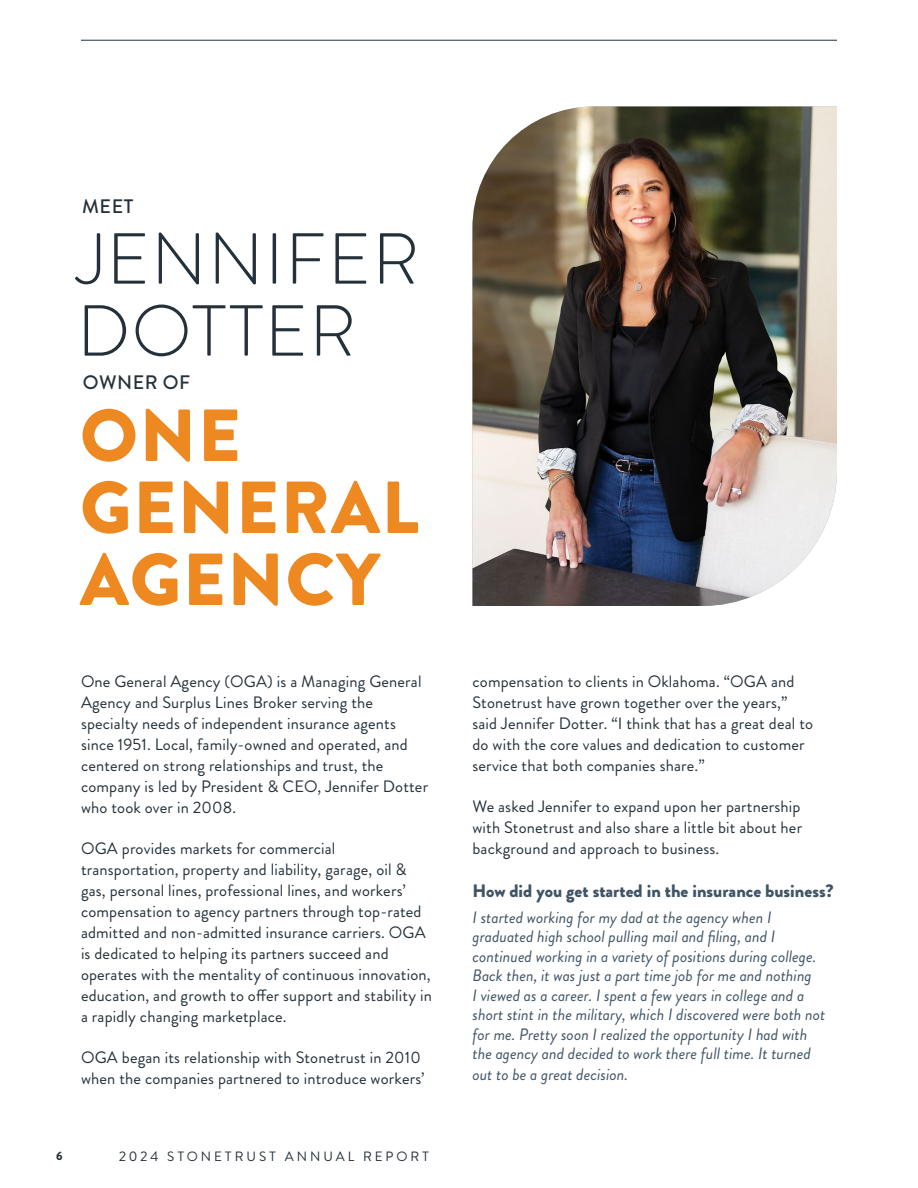
<style>
.page{position:relative;width:918px;height:1188px;background:#fff}
.page>*{position:absolute;margin:0;border:0;box-sizing:border-box;transform-origin:0 0}
.t1{font:900 73.5px/72px "Brandon Grotesque";letter-spacing:.02em;color:#ee8922}
.t2{font:300 72px/72px "Brandon Grotesque";letter-spacing:.02em;color:#25313a}
.t3{font:500 19.5px "Brandon Grotesque";letter-spacing:.03em;color:#25313a}
.t4{font:900 18px "Brandon Grotesque";color:#415465}
.t5{font:16.5px/21px "Brandon Grotesque";letter-spacing:.01em;color:#25313a}
.t6{font:italic 16.5px/19.5px "Brandon Grotesque";color:#415465}
.t7{font:13.5px "Brandon Text";letter-spacing:.22em;color:#25313a}
.t8{font:900 12px "Brandon Grotesque";color:#25313a}
</style>
<div class="page">
<img style="left:472px;top:106px;width:365px;height:500px">
<hr style="left:81px;top:40px;width:756px;height:1px;background:#25313a">
<p class="t3" style="left:82px;top:193px;width:53px">MEET</p>
<h2 class="t2" style="left:77px;top:223px;width:344px">JENNIFER<br>DOTTER</h2>
<p class="t3" style="left:83px;top:368px;width:109px">OWNER OF</p>
<h1 class="t1" style="left:80px;top:401px;width:340px">ONE<br>GENERAL<br>AGENCY</h1>
<p class="t5" style="left:81px;top:671px;width:349px">One General Agency (OGA) is a Managing General Agency and Surplus Lines Broker serving the specialty needs of independent insurance agents since 1951. Local, family-owned and operated, and centered on strong relationships and trust, the company is led by President &amp; CEO, Jennifer Dotter who took over in 2008.</p>
<p class="t5" style="left:81px;top:838px;width:352px">OGA provides markets for commercial transportation, property and liability, garage, oil &amp; gas, personal lines, professional lines, and workers’ compensation to agency partners through top-rated admitted and non-admitted insurance carriers. OGA is dedicated to helping its partners succeed and operates with the mentality of continuous innovation, education, and growth to offer support and stability in a rapidly changing marketplace.</p>
<p class="t5" style="left:81px;top:1047px;width:345px">OGA began its relationship with Stonetrust in 2010 when the companies partnered to introduce workers’</p>
<p class="t8" style="left:56px;top:1147px;width:8px">6</p>
<p class="t7" style="left:119px;top:1147px;width:312px">2024 STONETRUST ANNUAL REPORT</p>
<p class="t5" style="left:472px;top:671px;width:342px">compensation to clients in Oklahoma. “OGA and Stonetrust have grown together over the years,” said Jennifer Dotter. “I think that has a great deal to do with the core values and dedication to customer service that both companies share.”</p>
<p class="t5" style="left:472px;top:796px;width:331px;text-align:justify">We asked Jennifer to expand upon her partnership with Stonetrust and also share a little bit about her background and approach to business.</p>
<p class="t4" style="left:472px;top:878px;width:363px">How did you get started in the insurance business?</p>
<p class="t6" style="left:472px;top:908px;width:354px">I started working for my dad at the agency when I graduated high school pulling mail and filing, and I continued working in a variety of positions during college.<br>Back then, it was just a part time job for me and nothing<br>I viewed as a career. I spent a few years in college and a short stint in the military, which I discovered were both not for me. Pretty soon I realized the opportunity I had with the agency and decided to work there full time. It turned</p>
<p class="t6" style="left:472px;top:1065px;width:157px">out to be a great decision.</p>
</div>
